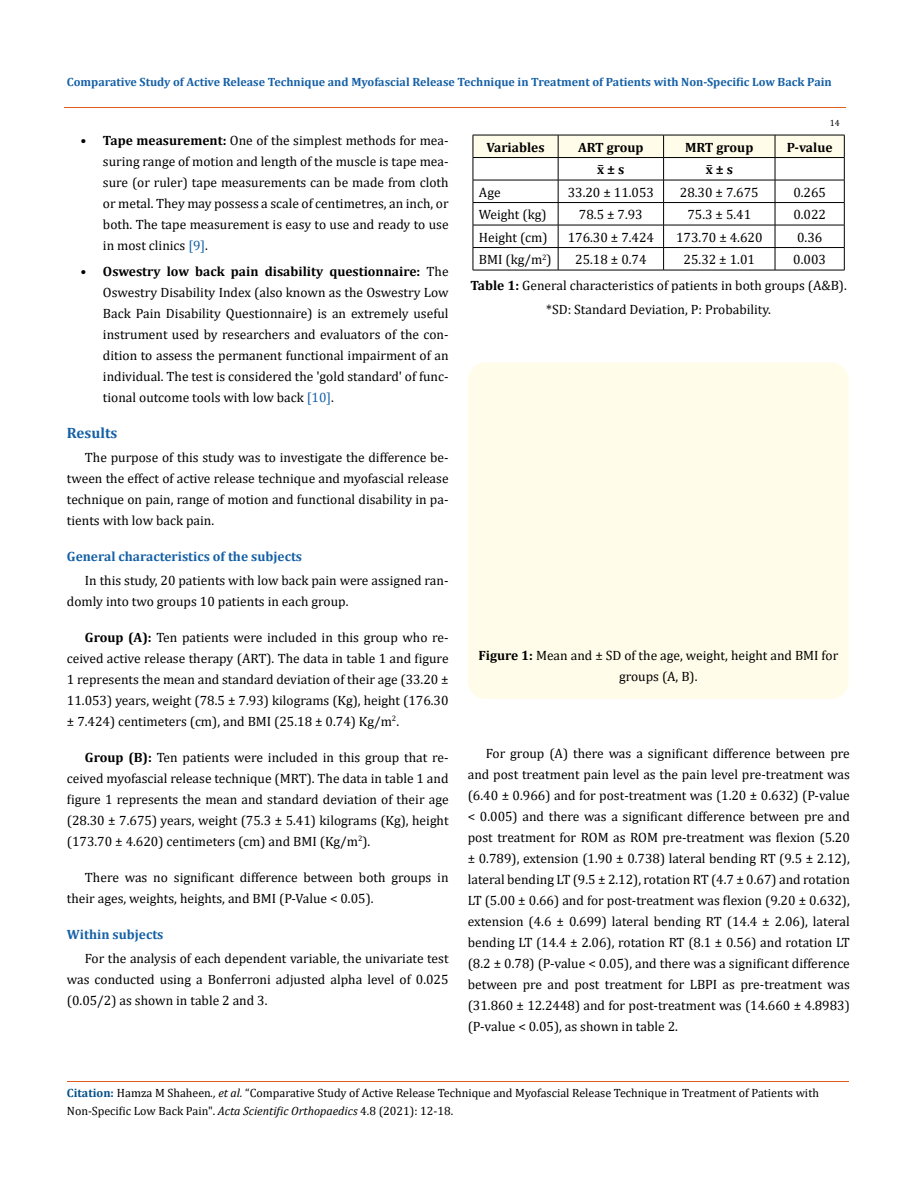
<style>
.page{position:relative;width:917px;height:1188px;background:#fff}
.page>*{position:absolute;margin:0;border:0;box-sizing:border-box;transform-origin:0 0}
.t1{font:700 15px "Cambria";color:#1560a6}
.t2{font:13.5px/21px "Cambria";color:#000;text-align:justify}
.t3{font:700 13.5px "Cambria";color:#1560a6}
.t4{font:700 13.5px "Cambria";color:#000}
.t5{font:12px/18px "Cambria";color:#000}
.t6{font:700 12px "Cambria";color:#1560a6}
.t7{font:9px "Cambria";color:#000}
.s1{font-weight:700}
.s2{color:#1560a6}
.s3{font-weight:700;color:#035089}
.s4{font-style:italic}
</style>
<div class="page">
<svg style="left:472px;top:135px;width:373px;height:135px"></svg>
<hr style="left:472px;top:270px;width:86px;height:1px;background:#000">
<hr style="left:558px;top:270px;width:105px;height:1px;background:#000">
<hr style="left:663px;top:270px;width:112px;height:1px;background:#000">
<hr style="left:775px;top:270px;width:69px;height:1px;background:#000">
<div style="left:468px;top:362px;width:380px;height:337px;background:#fffde9;border-radius:18px"></div>
<hr style="left:64px;top:108px;width:781px;height:1px;background:#e05d1a">
<hr style="left:67px;top:1082px;width:781px;height:1px;background:#e05d1a">
<p class="t6" style="left:67px;top:73px;width:766px">Comparative Study of Active Release Technique and Myofascial Release Technique in Treatment of Patients with Non-Specific Low Back Pain</p>
<p class="t2" style="left:103px;top:130px;width:347px;text-indent:-23px"><span class="s1">• Tape measurement:</span> One of the simplest methods for mea&shy;suring range of motion and length of the muscle is tape mea&shy;sure (or ruler) tape measurements can be made from cloth or metal. They may possess a scale of centimetres, an inch, or both. The tape measurement is easy to use and ready to use in most clinics <span class="s2">[9]</span>.</p>
<p class="t2" style="left:103px;top:261px;width:347px;text-indent:-23px"><span class="s1">• Oswestry low back pain disability questionnaire:</span> The Oswestry Disability Index (also known as the Oswestry Low Back Pain Disability Questionnaire) is an extremely useful instrument used by researchers and evaluators of the con&shy;dition to assess the permanent functional impairment of an individual. The test is considered the 'gold standard' of func&shy;tional outcome tools with low back <span class="s2">[10]</span>.</p>
<p class="t1" style="left:67px;top:422px;width:52px">Results</p>
<p class="t2" style="left:67px;top:447px;width:383px;text-indent:18px">The purpose of this study was to investigate the difference be&shy;tween the effect of active release technique and myofascial release technique on pain, range of motion and functional disability in pa&shy;tients with low back pain.</p>
<p class="t3" style="left:67px;top:547px;width:237px">General characteristics of the subjects</p>
<p class="t2" style="left:67px;top:570px;width:383px;text-indent:18px">In this study, 20 patients with low back pain were assigned ran&shy;domly into two groups 10 patients in each group.</p>
<p class="t2" style="left:67px;top:627px;width:383px;text-indent:18px"><span class="s1">Group (A):</span> Ten patients were included in this group who re&shy;ceived active release therapy (ART). The data in table 1 and figure 1 represents the mean and standard deviation of their age (33.20 ± 11.053) years, weight (78.5 ± 7.93) kilograms (Kg), height (176.30 ± 7.424) centimeters (cm), and BMI (25.18 ± 0.74) Kg/m<sup>2</sup>.</p>
<p class="t2" style="left:67px;top:747px;width:383px;text-indent:18px"><span class="s1">Group (B):</span> Ten patients were included in this group that re&shy;ceived myofascial release technique (MRT). The data in table 1 and figure 1 represents the mean and standard deviation of their age (28.30 ± 7.675) years, weight (75.3 ± 5.41) kilograms (Kg), height (173.70 ± 4.620) centimeters (cm) and BMI (Kg/m<sup>2</sup>).</p>
<p class="t2" style="left:67px;top:867px;width:383px;text-indent:18px">There was no significant difference between both groups in their ages, weights, heights, and BMI (P-Value &lt; 0.05).</p>
<p class="t3" style="left:67px;top:925px;width:98px">Within subjects</p>
<p class="t2" style="left:67px;top:948px;width:383px;text-indent:18px">For the analysis of each dependent variable, the univariate test was conducted using a Bonferroni adjusted alpha level of 0.025 (0.05/2) as shown in table 2 and 3.</p>
<p class="t7" style="left:829px;top:118px;width:11px">14</p>
<p class="t4" style="left:486px;top:137px;width:60px">Variables</p>
<p class="t4" style="left:578px;top:137px;width:67px">ART group</p>
<p class="t4" style="left:685px;top:137px;width:70px">MRT group</p>
<p class="t4" style="left:786px;top:137px;width:47px">P-value</p>
<p class="t4" style="left:597px;top:160px;width:29px">x̅± s</p>
<p class="t4" style="left:705px;top:160px;width:29px">x̅± s</p>
<p class="t2" style="left:479px;top:181px;width:23px">Age</p>
<p class="t2" style="left:567px;top:181px;width:88px">33.20 ± 11.053</p>
<p class="t2" style="left:680px;top:181px;width:80px">28.30 ± 7.675</p>
<p class="t2" style="left:793px;top:181px;width:34px">0.265</p>
<p class="t2" style="left:479px;top:204px;width:69px">Weight (kg)</p>
<p class="t2" style="left:579px;top:204px;width:65px">78.5 ± 7.93</p>
<p class="t2" style="left:687px;top:204px;width:65px">75.3 ± 5.41</p>
<p class="t2" style="left:793px;top:204px;width:34px">0.022</p>
<p class="t2" style="left:479px;top:226px;width:70px">Height (cm)</p>
<p class="t2" style="left:567px;top:226px;width:88px">176.30 ± 7.424</p>
<p class="t2" style="left:676px;top:226px;width:88px">173.70 ± 4.620</p>
<p class="t2" style="left:797px;top:226px;width:27px">0.36</p>
<p class="t2" style="left:479px;top:249px;width:74px">BMI (kg/m<sup>2</sup>)</p>
<p class="t2" style="left:575px;top:249px;width:73px">25.18 ± 0.74</p>
<p class="t2" style="left:683px;top:249px;width:73px">25.32 ± 1.01</p>
<p class="t2" style="left:470px;top:246px;width:378px;line-height:25.8px;text-indent:323px">0.003<br><span class="s1">Table 1:</span> General characteristics of patients in both groups (A&amp;B).</p>
<p class="t2" style="left:546px;top:299px;width:226px">*SD: Standard Deviation, P: Probability.</p>
<p class="t2" style="left:478px;top:645px;width:361px;text-align:center"><span class="s1">Figure 1:</span> Mean and ± SD of the age, weight, height and BMI for groups (A, B).</p>
<p class="t2" style="left:468px;top:743px;width:383px;text-indent:18px">For group (A) there was a significant difference between pre and post treatment pain level as the pain level pre-treatment was (6.40 ± 0.966) and for post-treatment was (1.20 ± 0.632) (P-value &lt; 0.005) and there was a significant difference between pre and post treatment for ROM as ROM pre-treatment was flexion (5.20 ± 0.789), extension (1.90 ± 0.738) lateral bending RT (9.5 ± 2.12), lateral bending LT (9.5 ± 2.12), rotation RT (4.7 ± 0.67) and rotation LT (5.00 ± 0.66) and for post-treatment was flexion (9.20 ± 0.632), extension (4.6 ± 0.699) lateral bending RT (14.4 ± 2.06), lateral bending LT (14.4 ± 2.06), rotation RT (8.1 ± 0.56) and rotation LT (8.2 ± 0.78) (P-value &lt; 0.05), and there was a significant difference between pre and post treatment for LBPI as pre-treatment was (31.860 ± 12.2448) and for post-treatment was (14.660 ± 4.8983) (P-value &lt; 0.05), as shown in table 2.</p>
<p class="t5" style="left:67px;top:1084px;width:753px"><span class="s3">Citation:</span> Hamza M Shaheen<span class="s4">., et al.</span> “Comparative Study of Active Release Technique and Myofascial Release Technique in Treatment of Patients with<br>Non-Specific Low Back Pain". <span class="s4">Acta Scientific Orthopaedics</span> 4.8 (2021): 12-18.</p>
</div>
